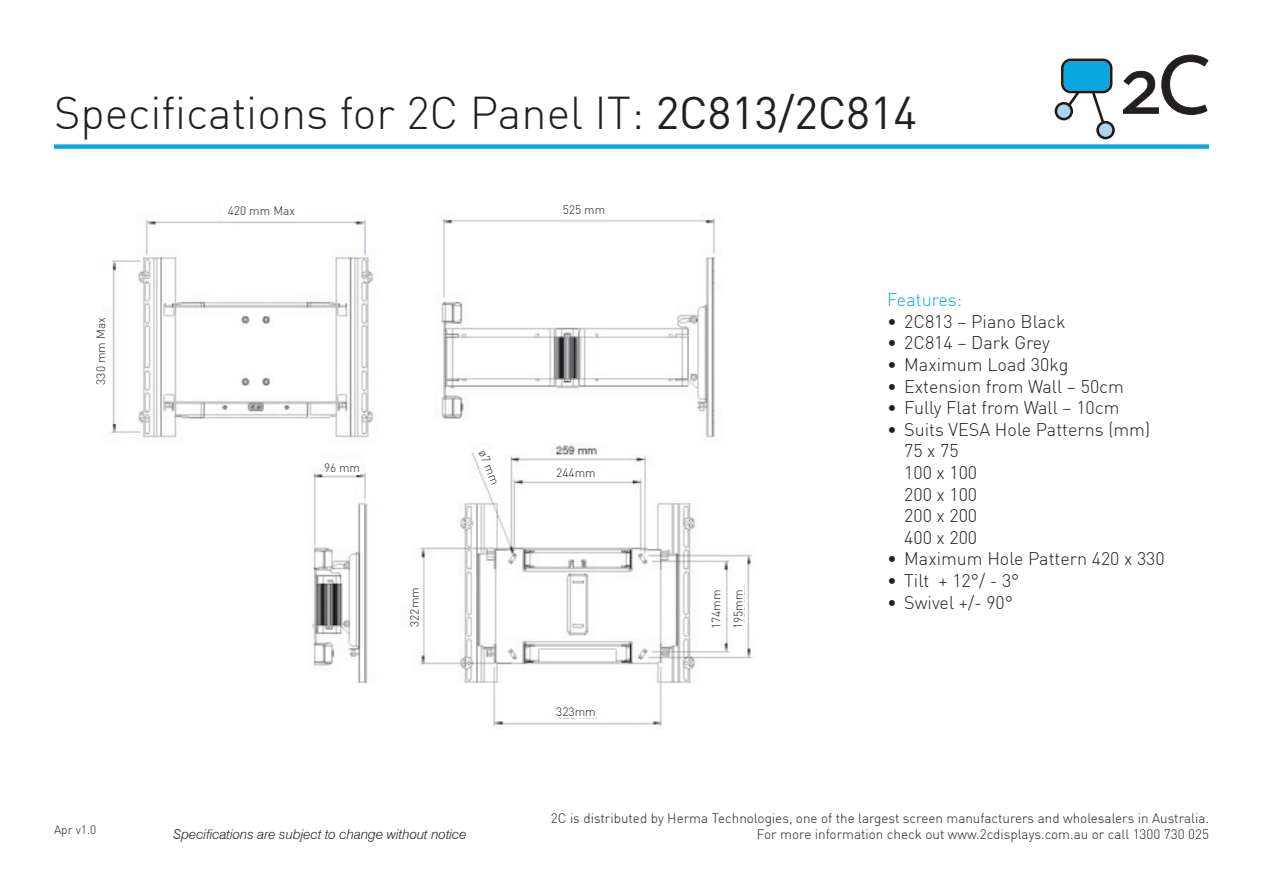
<style>
.page{position:relative;width:1263px;height:893px;background:#fff}
.page>*{position:absolute;margin:0;border:0;box-sizing:border-box;transform-origin:0 0}
.t1{font:300 45px "DIN";color:#231f20}
.t2{font:300 18px/21.6px "DIN";color:#231f20}
.t3{font:300 18px "DIN";color:#00aeef}
.t4{font:300 13.5px/16.2px "DIN";color:#231f20;text-align:right}
.t5{font:italic 300 13.5px "Swiss 721 BT";color:#231f20}
.t6{font:300 12px/22px "DIN";color:#231f20}
.s1{font-weight:400}
</style>
<div class="page">
<div style="left:54px;top:144px;width:1155px;height:5px;background:#08a7e0"></div>
<svg style="left:1123px;top:55px;width:85px;height:60px"></svg>
<svg style="left:1054px;top:59px;width:61px;height:80px"></svg>
<img style="left:111px;top:216px;width:641px;height:510px">
<div style="left:223px;top:200px;width:77px;height:21px;background:#fff"></div>
<div style="left:553px;top:201px;width:62px;height:18px;background:#fff"></div>
<svg style="left:475px;top:444px;width:29px;height:46px"></svg>
<div style="left:545px;top:467px;width:62px;height:12px;background:#fff"></div>
<div style="left:545px;top:706px;width:62px;height:12px;background:#fff"></div>
<div style="left:408px;top:576px;width:12px;height:62px;background:#fff"></div>
<div style="left:710px;top:578px;width:12px;height:62px;background:#fff"></div>
<div style="left:732px;top:578px;width:12px;height:62px;background:#fff"></div>
<div style="left:324px;top:461px;width:36px;height:14px;background:#fff"></div>
<h1 class="t1" style="left:54px;top:85px;width:864px">Specifications for 2C Panel IT: <span class="s1">2C813/2C814</span></h1>
<p class="t6" style="left:90px;top:385px;width:69px;rotate:-90deg">330 mm Max</p>
<p class="t6" style="left:228px;top:199px;width:69px">420 mm Max</p>
<p class="t6" style="left:563px;top:199px;width:44px">525 mm</p>
<p class="t6" style="left:324px;top:457px;width:37px">96 mm</p>
<p class="t6" style="left:493px;top:446px;width:38px;rotate:68deg">ø7 mm</p>
<p class="t6" style="left:556px;top:462px;width:41px">244mm</p>
<p class="t6" style="left:403px;top:627px;width:41px;rotate:-90deg">322mm</p>
<p class="t6" style="left:705px;top:629px;width:41px;rotate:-90deg">174mm<br>195mm</p>
<p class="t6" style="left:556px;top:701px;width:41px">323mm</p>
<p class="t3" style="left:887px;top:289px;width:76px">Features:</p>
<p class="t2" style="left:887px;top:310px;width:180px">• 2C813 – Piano Black</p>
<p class="t2" style="left:887px;top:332px;width:164px">• 2C814 – Dark Grey</p>
<p class="t2" style="left:887px;top:354px;width:183px">• Maximum Load 30kg</p>
<p class="t2" style="left:887px;top:375px;width:238px">• Extension from Wall – 50cm</p>
<p class="t2" style="left:887px;top:397px;width:234px">• Fully Flat from Wall – 10cm</p>
<p class="t2" style="left:904px;top:418px;width:247px;text-indent:-17px">• Suits VESA Hole Patterns (mm)<br>75 x 75<br>100 x 100<br>200 x 100<br>200 x 200<br>400 x 200</p>
<p class="t2" style="left:887px;top:548px;width:279px">• Maximum Hole Pattern 420 x 330</p>
<p class="t2" style="left:887px;top:570px;width:134px">• Tilt + 12°/ - 3°</p>
<p class="t2" style="left:887px;top:591px;width:127px">• Swivel +/- 90°</p>
<p class="t6" style="left:54px;top:819px;width:44px">Apr v1.0</p>
<p class="t5" style="left:173px;top:826px;width:295px">Specifications are subject to change without notice</p>
<p class="t4" style="left:551px;top:810px;width:659px">2C is distributed by Herma Technologies, one of the largest screen manufacturers and wholesalers in Australia.<br>For more information check out www.2cdisplays.com.au or call 1300 730 025</p>
</div>
